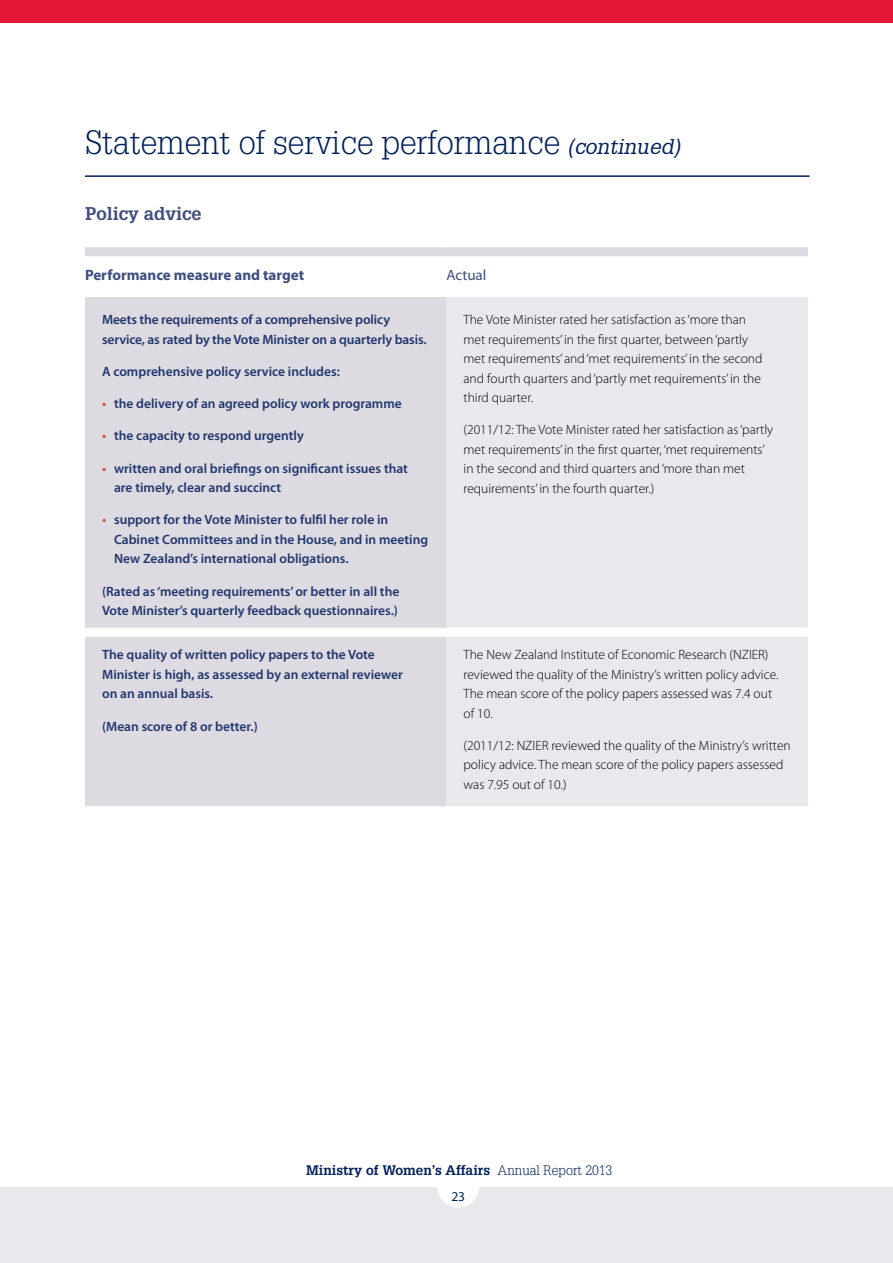
<style>
.page{position:relative;width:893px;height:1263px;background:#fff}
.page>*{position:absolute;margin:0;border:0;box-sizing:border-box;transform-origin:0 0}
.t1{font:300 33px "Glypha";color:#00215b}
.t2{font:700 18px "Glypha";color:#3e4d7f}
.t3{font:700 15px "Myriad Pro";color:#3e4d7f}
.t4{font:15px "Myriad Pro";color:#3e4d7f}
.t5{font:300 13.5px/19.5px "Myriad Pro";color:#000}
.t6{font:600 13.5px/19.5px "Myriad Pro";color:#20366c}
.t7{font:700 13.5px "Glypha";color:#00215b}
.t8{font:13.5px "Myriad Pro";color:#00215b}
.s1{font-weight:400;font-style:italic;font-size:21px}
.s2{color:#d84b49}
.s3{font-weight:300}
</style>
<div class="page">
<div style="left:0;top:1187px;width:893px;height:76px;background:#eae8ed"></div>
<svg style="left:437px;top:1187px;width:42px;height:20px"></svg>
<div style="left:0;top:0;width:893px;height:22px;background:#e31837"></div>
<div style="left:85px;top:297px;width:361px;height:509px;background:#dddae2"></div>
<div style="left:446px;top:297px;width:362px;height:509px;background:#eae8ed"></div>
<div style="left:85px;top:247px;width:361px;height:9px;background:#dddae2"></div>
<div style="left:446px;top:247px;width:362px;height:9px;background:#dddae2"></div>
<div style="left:85px;top:628px;width:361px;height:9px;background:#fff"></div>
<div style="left:446px;top:628px;width:362px;height:9px;background:#fff"></div>
<hr style="left:85px;top:175px;width:725px;height:2px;background:#00215b">
<h1 class="t1" style="left:85px;top:124px;width:597px">Statement of service performance <span class="s1">(continued)</span></h1>
<h2 class="t2" style="left:85px;top:202px;width:118px">Policy advice</h2>
<p class="t3" style="left:85px;top:265px;width:221px">Performance measure and target</p>
<p class="t4" style="left:446px;top:266px;width:41px">Actual</p>
<p class="t6" style="left:102px;top:309px;width:326px">Meets the requirements of a comprehensive policy service, as rated by the Vote Minister on a quarterly basis.</p>
<p class="t6" style="left:102px;top:361px;width:239px">A comprehensive policy service includes:</p>
<p class="t6" style="left:102px;top:393px;width:301px"><span class="s2">•</span> the delivery of an agreed policy work programme</p>
<p class="t6" style="left:102px;top:426px;width:203px"><span class="s2">•</span> the capacity to respond urgently</p>
<p class="t6" style="left:114px;top:458px;width:295px;text-indent:-12px"><span class="s2">•</span> written and oral briefings on significant issues that are timely, clear and succinct</p>
<p class="t6" style="left:114px;top:510px;width:316px;text-indent:-12px"><span class="s2">•</span> support for the Vote Minister to fulfil her role in<br>Cabinet Committees and in the House, and in meeting<br>New Zealand’s international obligations.</p>
<p class="t6" style="left:102px;top:581px;width:299px">(Rated as ‘meeting requirements’ or better in all the<br>Vote Minister’s quarterly feedback questionnaires.)</p>
<p class="t5" style="left:463px;top:310px;width:300px">The Vote Minister rated her satisfaction as ‘more than met requirements’ in the first quarter, between ‘partly met requirements’ and ‘met requirements’ in the second and fourth quarters and ‘partly met requirements’ in the third quarter.</p>
<p class="t5" style="left:463px;top:420px;width:311px">(2011/12: The Vote Minister rated her satisfaction as ‘partly met requirements’ in the first quarter, ‘met requirements’ in the second and third quarters and ‘more than met requirements’ in the fourth quarter.)</p>
<p class="t6" style="left:102px;top:645px;width:302px">The quality of written policy papers to the Vote<br>Minister is high, as assessed by an external reviewer on an annual basis.</p>
<p class="t6" style="left:102px;top:716px;width:157px">(Mean score of 8 or better.)</p>
<p class="t5" style="left:463px;top:645px;width:316px">The New Zealand Institute of Economic Research (NZIER) reviewed the quality of the Ministry’s written policy advice.<br>The mean score of the policy papers assessed was 7.4 out of 10.</p>
<p class="t5" style="left:463px;top:736px;width:329px">(2011/12: NZIER reviewed the quality of the Ministry’s written policy advice. The mean score of the policy papers assessed was 7.95 out of 10.)</p>
<p class="t7" style="left:306px;top:1161px;width:308px">Ministry of Women’s Affairs <span class="s3">Annual Report 2013</span></p>
<p class="t8" style="left:451px;top:1188px;width:15px">23</p>
</div>
